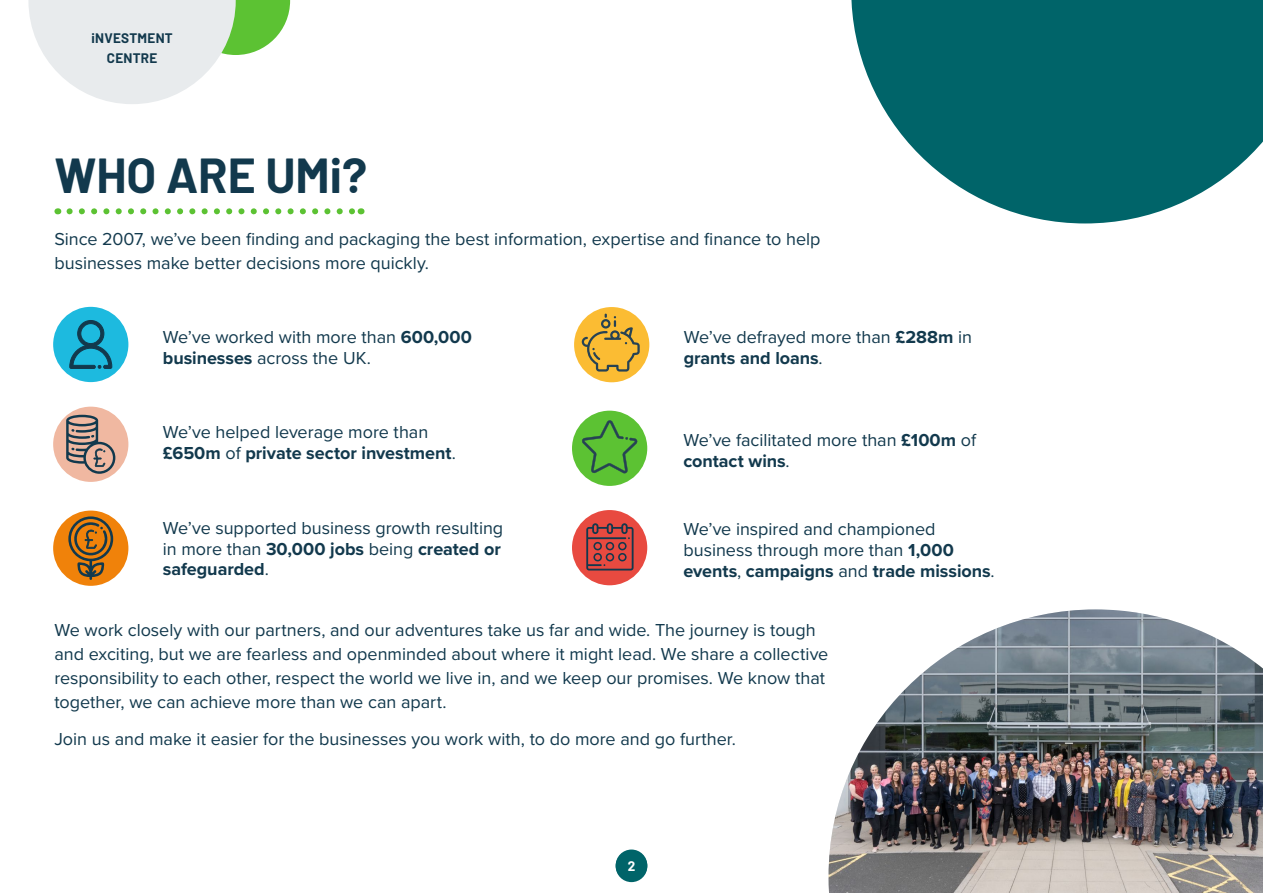
<style>
.page{position:relative;width:1263px;height:893px;background:#fff}
.page>*{position:absolute;margin:0;border:0;box-sizing:border-box;transform-origin:0 0}
.Page_header{font:700 48px "Barlow";color:#12394d}
.body_-_aligned{font:18px/20.9px "Proxima Nova";color:#12394d}
.t1{font:700 13.5px/19.5px "Barlow";letter-spacing:.02em;color:#12394d;text-align:center}
.t2{font:700 13.5px "Barlow";color:#fff}
.s1{font-weight:700}
</style>
<div class="page">
<svg style="left:851px;top:0;width:412px;height:223px;fill:#006469"></svg>
<img style="left:828px;top:609px;width:435px;height:284px">
<svg style="left:70px;top:208px;width:284px;height:6px"></svg>
<div style="left:53px;top:307px;width:75px;height:75px;background:#1dbadf;border-radius:50%"></div>
<svg style="left:69px;top:320px;width:43px;height:49px"></svg>
<div style="left:53px;top:407px;width:75px;height:75px;background:#f0b8a1;border-radius:50%"></div>
<svg style="left:66px;top:415px;width:49px;height:59px"></svg>
<div style="left:53px;top:511px;width:75px;height:75px;background:#f0820a;border-radius:50%"></div>
<svg style="left:68px;top:516px;width:45px;height:64px"></svg>
<div style="left:572px;top:411px;width:75px;height:75px;background:#5cc233;border-radius:50%"></div>
<svg style="left:582px;top:420px;width:55px;height:53px"></svg>
<div style="left:572px;top:510px;width:75px;height:75px;background:#e84a40;border-radius:50%"></div>
<svg style="left:586px;top:523px;width:47px;height:47px"></svg>
<div style="left:574px;top:307px;width:75px;height:75px;background:#fbbc33;border-radius:50%"></div>
<svg style="left:582px;top:314px;width:58px;height:58px"></svg>
<svg style="left:616px;top:849px;width:31px;height:32px"></svg>
<svg style="left:28px;top:0;width:262px;height:104px"></svg>
<div style="left:616px;top:850px;width:31px;height:32px;background:#006469;border-radius:50%"></div>
<p class="t1" style="left:92px;top:28px;width:83px">iNVESTMENT<br>CENTRE</p>
<p class="Page_header" style="left:54px;top:140px;width:314px">WHO ARE UMi?</p>
<p class="body_-_aligned" style="left:54px;top:227px;width:768px;line-height:24px">Since 2007, we’ve been finding and packaging the best information, expertise and finance to help businesses make better decisions more quickly.</p>
<p class="body_-_aligned" style="left:163px;top:326px;width:311px">We’ve worked with more than <span class="s1">600,000 businesses</span> across the UK.</p>
<p class="body_-_aligned" style="left:163px;top:421px;width:294px">We’ve helped leverage more than <span class="s1">£650m</span> of <span class="s1">private sector investment</span>.</p>
<p class="body_-_aligned" style="left:163px;top:516px;width:342px">We’ve supported business growth resulting in more than <span class="s1">30,000 jobs</span> being <span class="s1">created or safeguarded</span>.</p>
<p class="body_-_aligned" style="left:684px;top:326px;width:290px">We’ve defrayed more than <span class="s1">£288m</span> in <span class="s1">grants and loans</span>.</p>
<p class="body_-_aligned" style="left:683px;top:429px;width:294px">We’ve facilitated more than <span class="s1">£100m</span> of <span class="s1">contact wins</span>.</p>
<p class="body_-_aligned" style="left:683px;top:518px;width:313px">We’ve inspired and championed business through more than <span class="s1">1,000 events</span>, <span class="s1">campaigns</span> and <span class="s1">trade missions</span>.</p>
<p class="body_-_aligned" style="left:54px;top:617px;width:775px;line-height:24px">We work closely with our partners, and our adventures take us far and wide. The journey is tough and exciting, but we are fearless and openminded about where it might lead. We share a collective responsibility to each other, respect the world we live in, and we keep our promises. We know that together, we can achieve more than we can apart.</p>
<p class="body_-_aligned" style="left:54px;top:728px;width:683px">Join us and make it easier for the businesses you work with, to do more and go further.</p>
<p class="t2" style="left:628px;top:855px;width:9px">2</p>
</div>
